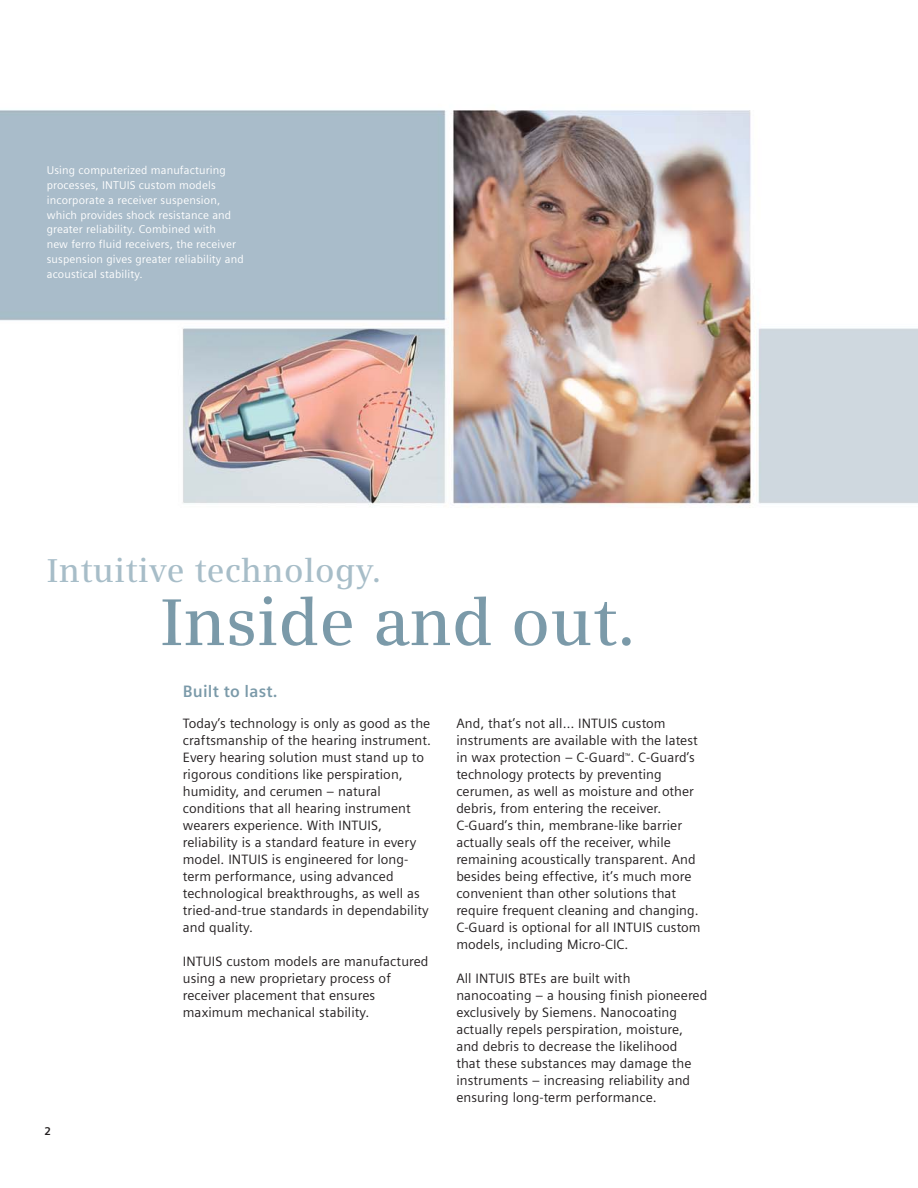
<style>
.page{position:relative;width:918px;height:1188px;background:#fff}
.page>*{position:absolute;margin:0;border:0;box-sizing:border-box;transform-origin:0 0}
.t1{font:600 66px "Siemens Serif";color:#7b9aa9}
.t2{font:600 33px "Siemens Serif";letter-spacing:.01em;color:#a7bdc8}
.t3{font:700 16.5px "Siemens Sans";letter-spacing:.01em;color:#7b9aa9}
.t4{font:13.5px/17px "Siemens Sans";letter-spacing:.005em;color:#231f20}
.t5{font:11.25px/14.9px "Siemens Sans";letter-spacing:.01em;color:#fff}
.t6{font:700 11.25px "Siemens Sans";color:#231f20}
</style>
<div class="page">
<img style="left:0;top:110px;width:918px;height:397px">
<p class="t5" style="left:47px;top:164px;width:198px">Using computerized manufacturing processes, INTUIS custom models incorporate a receiver suspension, which provides shock resistance and greater reliability. Combined with<br>new ferro fluid receivers, the receiver suspension gives greater reliability and acoustical stability.</p>
<h2 class="t2" style="left:47px;top:558px;width:336px">Intuitive technology.</h2>
<h1 class="t1" style="left:160px;top:597px;width:477px">Inside and out.</h1>
<p class="t6" style="left:45px;top:1127px;width:8px">2</p>
<p class="t3" style="left:183px;top:685px;width:96px">Built to last.</p>
<p class="t4" style="left:183px;top:717px;width:250px">Today’s technology is only as good as the craftsmanship of the hearing instrument.<br>Every hearing solution must stand up to rigorous conditions like perspiration, humidity, and cerumen – natural conditions that all hearing instrument wearers experience. With INTUIS, reliability is a standard feature in every model. INTUIS is engineered for long&shy;term performance, using advanced technological breakthroughs, as well as tried-and-true standards in dependability and quality.</p>
<p class="t4" style="left:183px;top:955px;width:247px">INTUIS custom models are manufactured using a new proprietary process of receiver placement that ensures maximum mechanical stability.</p>
<p class="t4" style="left:456px;top:717px;width:246px">And, that’s not all… INTUIS custom instruments are available with the latest in wax protection – C-Guard<sup>™</sup>. C-Guard’s technology protects by preventing cerumen, as well as moisture and other debris, from entering the receiver.<br>C-Guard’s thin, membrane-like barrier actually seals off the receiver, while remaining acoustically transparent. And besides being effective, it’s much more convenient than other solutions that require frequent cleaning and changing.<br>C-Guard is optional for all INTUIS custom models, including Micro-CIC.</p>
<p class="t4" style="left:456px;top:971px;width:253px">All INTUIS BTEs are built with nanocoating – a housing finish pioneered exclusively by Siemens. Nanocoating actually repels perspiration, moisture, and debris to decrease the likelihood<br>that these substances may damage the instruments – increasing reliability and ensuring long-term performance.</p>
</div>
